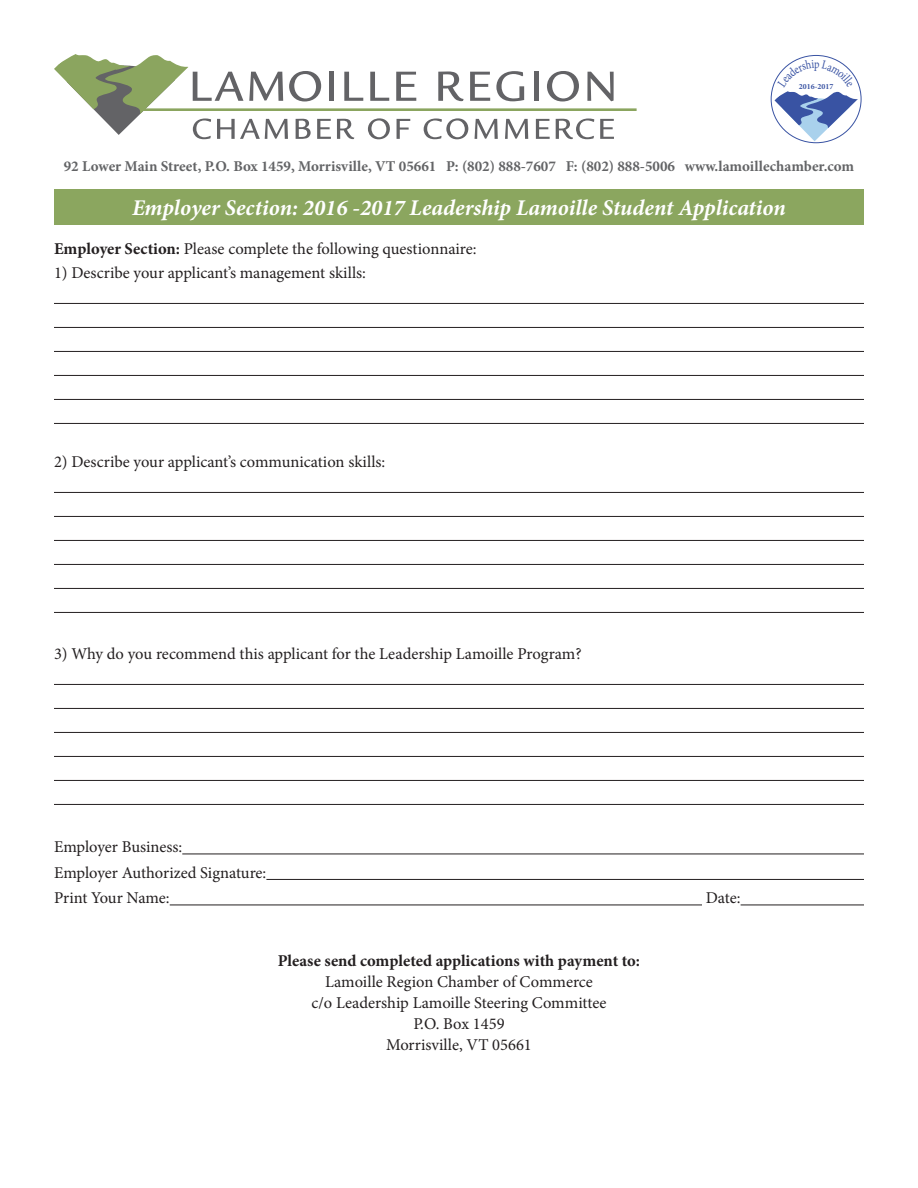
<style>
.page{position:relative;width:918px;height:1188px;background:#fff}
.page>*{position:absolute;margin:0;border:0;box-sizing:border-box;transform-origin:0 0}
.t1{font:italic 700 22.5px "Minion Pro";color:#fff}
.t2{font:16.5px "Minion Pro";color:#231f20}
.t3{font:700 16.5px "Minion Pro";color:#231f20}
.t4{font:700 15px "Minion Pro";color:#636466}
.t5{font:700 7.95px "Minion Pro";color:#3953a3}
.s1{font-weight:700}
</style>
<div class="page">
<div style="left:54px;top:189px;width:810px;height:35px;background:#8ba65f"></div>
<hr style="left:54px;top:303px;width:810px;height:1px;background:#231f20">
<hr style="left:54px;top:327px;width:810px;height:1px;background:#231f20">
<hr style="left:54px;top:351px;width:810px;height:1px;background:#231f20">
<hr style="left:54px;top:375px;width:810px;height:1px;background:#231f20">
<hr style="left:54px;top:399px;width:810px;height:1px;background:#231f20">
<hr style="left:54px;top:423px;width:810px;height:1px;background:#231f20">
<hr style="left:54px;top:492px;width:810px;height:1px;background:#231f20">
<hr style="left:54px;top:516px;width:810px;height:1px;background:#231f20">
<hr style="left:54px;top:540px;width:810px;height:1px;background:#231f20">
<hr style="left:54px;top:564px;width:810px;height:1px;background:#231f20">
<hr style="left:54px;top:588px;width:810px;height:1px;background:#231f20">
<hr style="left:54px;top:612px;width:810px;height:1px;background:#231f20">
<hr style="left:54px;top:684px;width:810px;height:1px;background:#231f20">
<hr style="left:54px;top:708px;width:810px;height:1px;background:#231f20">
<hr style="left:54px;top:732px;width:810px;height:1px;background:#231f20">
<hr style="left:54px;top:756px;width:810px;height:1px;background:#231f20">
<hr style="left:54px;top:780px;width:810px;height:1px;background:#231f20">
<hr style="left:54px;top:804px;width:810px;height:1px;background:#231f20">
<hr style="left:182px;top:854px;width:682px;height:1px;background:#231f20">
<hr style="left:266px;top:879px;width:598px;height:1px;background:#231f20">
<hr style="left:170px;top:905px;width:532px;height:1px;background:#231f20">
<hr style="left:741px;top:905px;width:123px;height:1px;background:#231f20">
<hr style="left:143px;top:108px;width:494px;height:3px;background:#8ba55f">
<div style="left:329px;top:72px;width:5px;height:29px;background:#636366"></div>
<svg style="left:344px;top:72px;width:19px;height:29px"></svg>
<svg style="left:370px;top:72px;width:19px;height:29px"></svg>
<svg style="left:396px;top:72px;width:20px;height:29px"></svg>
<svg style="left:438px;top:71px;width:26px;height:30px"></svg>
<svg style="left:470px;top:72px;width:20px;height:29px"></svg>
<svg style="left:496px;top:71px;width:28px;height:30px"></svg>
<div style="left:534px;top:72px;width:5px;height:29px;background:#636366"></div>
<svg style="left:547px;top:71px;width:32px;height:30px"></svg>
<svg style="left:587px;top:72px;width:27px;height:29px"></svg>
<svg style="left:54px;top:54px;width:277px;height:85px"></svg>
<svg style="left:337px;top:119px;width:17px;height:20px"></svg>
<svg style="left:368px;top:118px;width:22px;height:21px"></svg>
<svg style="left:397px;top:119px;width:13px;height:20px"></svg>
<svg style="left:424px;top:118px;width:44px;height:21px"></svg>
<svg style="left:475px;top:119px;width:23px;height:20px"></svg>
<svg style="left:505px;top:119px;width:23px;height:20px"></svg>
<svg style="left:536px;top:119px;width:14px;height:20px"></svg>
<svg style="left:556px;top:118px;width:38px;height:21px"></svg>
<svg style="left:600px;top:119px;width:14px;height:20px"></svg>
<svg style="left:775px;top:59px;width:83px;height:82px"></svg>
<p class="t5" style="left:799px;top:81px;width:36px">2016-2017</p>
<p class="t4" style="left:64px;top:156px;width:792px">92 Lower Main Street, P.O. Box 1459, Morrisville, VT 05661 P: (802) 888-7607 F: (802) 888-5006 www.lamoillechamber.com</p>
<p class="t1" style="left:132px;top:192px;width:655px">Employer Section: 2016 -2017 Leadership Lamoille Student Application</p>
<p class="t2" style="left:54px;top:237px;width:424px"><span class="s1">Employer Section:</span> Please complete the following questionnaire:</p>
<p class="t2" style="left:54px;top:261px;width:313px">1) Describe your applicant’s management skills:</p>
<p class="t2" style="left:54px;top:450px;width:333px">2) Describe your applicant’s communication skills:</p>
<p class="t2" style="left:54px;top:642px;width:529px">3) Why do you recommend this applicant for the Leadership Lamoille Program?</p>
<p class="t2" style="left:54px;top:836px;width:130px">Employer Business:</p>
<p class="t2" style="left:54px;top:861px;width:214px">Employer Authorized Signature:</p>
<p class="t2" style="left:54px;top:887px;width:117px">Print Your Name:</p>
<p class="t2" style="left:706px;top:887px;width:36px">Date:</p>
<p class="t3" style="left:278px;top:949px;width:364px">Please send completed applications with payment to:</p>
<p class="t2" style="left:325px;top:971px;width:269px">Lamoille Region Chamber of Commerce</p>
<p class="t2" style="left:312px;top:992px;width:296px">c/o Leadership Lamoille Steering Committee</p>
<p class="t2" style="left:413px;top:1013px;width:93px">P.O. Box 1459</p>
<p class="t2" style="left:386px;top:1034px;width:147px">Morrisville, VT 05661</p>
</div>
